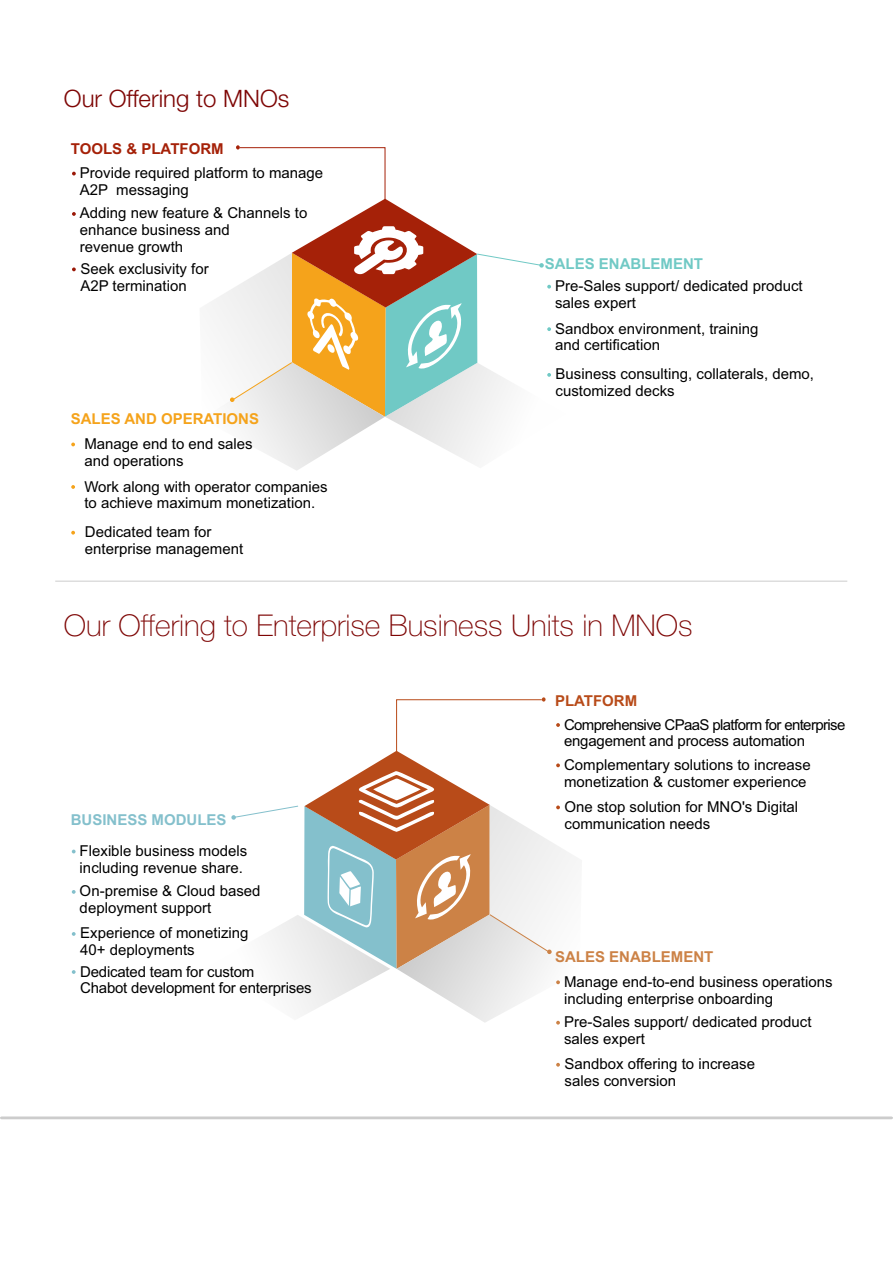
<style>
.page{position:relative;width:893px;height:1263px;background:#fff}
.page>*{position:absolute;margin:0;border:0;box-sizing:border-box;transform-origin:0 0}
.t1{font:100 30px "Helvetica Neue";color:#7e0605}
.t2{font:300 24px "Helvetica Neue";color:#7e0605}
.t3{font:15px/16.8px "Arial";color:#000}
.t4{font:15px/16.8px "Arial";letter-spacing:-.04em;color:#000}
.t5{font:700 15px "Arial";color:#f5a31b}
.t6{font:700 15px "Arial";color:#70c9c5}
.t7{font:700 15px "Arial";color:#cc8246}
.t8{font:700 15px "Arial";color:#84c0cc}
.t9{font:700 15px "Arial";color:#a52108}
.t10{font:700 15px "Arial";color:#b84b19}
</style>
<div class="page">
<svg style="left:72px;top:172px;width:4px;height:3px"></svg>
<svg style="left:72px;top:212px;width:4px;height:4px"></svg>
<svg style="left:72px;top:267px;width:4px;height:4px"></svg>
<svg style="left:71px;top:443px;width:4px;height:3px"></svg>
<svg style="left:71px;top:485px;width:4px;height:4px"></svg>
<svg style="left:71px;top:531px;width:4px;height:4px"></svg>
<svg style="left:210px;top:145px;width:341px;height:325px"></svg>
<hr style="left:0;top:1116px;width:893px;height:3px;background:#ccc;border-radius:2px">
<hr style="left:55px;top:581px;width:792px;height:1px;background:#ccc">
<svg style="left:231px;top:697px;width:341px;height:328px"></svg>
<svg style="left:556px;top:1063px;width:4px;height:4px"></svg>
<svg style="left:72px;top:850px;width:4px;height:3px"></svg>
<svg style="left:72px;top:890px;width:4px;height:4px"></svg>
<svg style="left:72px;top:932px;width:4px;height:4px"></svg>
<svg style="left:72px;top:970px;width:4px;height:4px"></svg>
<h2 class="t2" style="left:64px;top:90px;width:227px">Our Offering to MNOs</h2>
<p class="t9" style="left:71px;top:143px;width:154px">TOOLS &amp; PLATFORM</p>
<p class="t3" style="left:80px;top:166px;width:245px">Provide required platform to manage<br>A2P messaging</p>
<p class="t3" style="left:80px;top:206px;width:229px">Adding new feature &amp; Channels to enhance business and<br>revenue growth</p>
<p class="t3" style="left:80px;top:262px;width:130px">Seek exclusivity for<br>A2P termination</p>
<p class="t5" style="left:71px;top:413px;width:190px">SALES AND OPERATIONS</p>
<p class="t3" style="left:84px;top:437px;width:170px">Manage end to end sales and operations</p>
<p class="t3" style="left:84px;top:479px;width:245px">Work along with operator companies to achieve maximum monetization.</p>
<p class="t3" style="left:85px;top:525px;width:160px">Dedicated team for enterprise management</p>
<p class="t6" style="left:545px;top:258px;width:160px">SALES ENABLEMENT</p>
<p class="t3" style="left:555px;top:279px;width:249px">Pre-Sales support/ dedicated product sales expert</p>
<p class="t3" style="left:555px;top:321px;width:205px">Sandbox environment, training and certification</p>
<p class="t3" style="left:556px;top:367px;width:260px">Business consulting, collaterals, demo, customized decks</p>
<h1 class="t1" style="left:64px;top:612px;width:630px">Our Offering to Enterprise Business Units in MNOs</h1>
<p class="t8" style="left:71px;top:814px;width:157px">BUSINESS MODULES</p>
<p class="t3" style="left:80px;top:844px;width:169px">Flexible business models including revenue share.</p>
<p class="t3" style="left:80px;top:884px;width:182px">On-premise &amp; Cloud based deployment support</p>
<p class="t3" style="left:80px;top:926px;width:170px">Experience of monetizing<br>40+ deployments</p>
<p class="t3" style="left:80px;top:964px;width:233px">Dedicated team for custom<br>Chabot development for enterprises</p>
<p class="t10" style="left:555px;top:695px;width:84px">PLATFORM</p>
<p class="t4" style="left:564px;top:717px;width:283px">Comprehensive CPaaS platform for enterprise engagement and process automation</p>
<p class="t3" style="left:564px;top:758px;width:248px">Complementary solutions to increase monetization &amp; customer experience</p>
<p class="t3" style="left:564px;top:800px;width:235px">One stop solution for MNO's Digital communication needs</p>
<p class="t7" style="left:555px;top:951px;width:160px">SALES ENABLEMENT</p>
<p class="t3" style="left:564px;top:974px;width:270px">Manage end-to-end business operations including enterprise onboarding</p>
<p class="t3" style="left:564px;top:1015px;width:249px">Pre-Sales support/ dedicated product sales expert</p>
<p class="t3" style="left:564px;top:1057px;width:192px">Sandbox offering to increase sales conversion</p>
</div>
